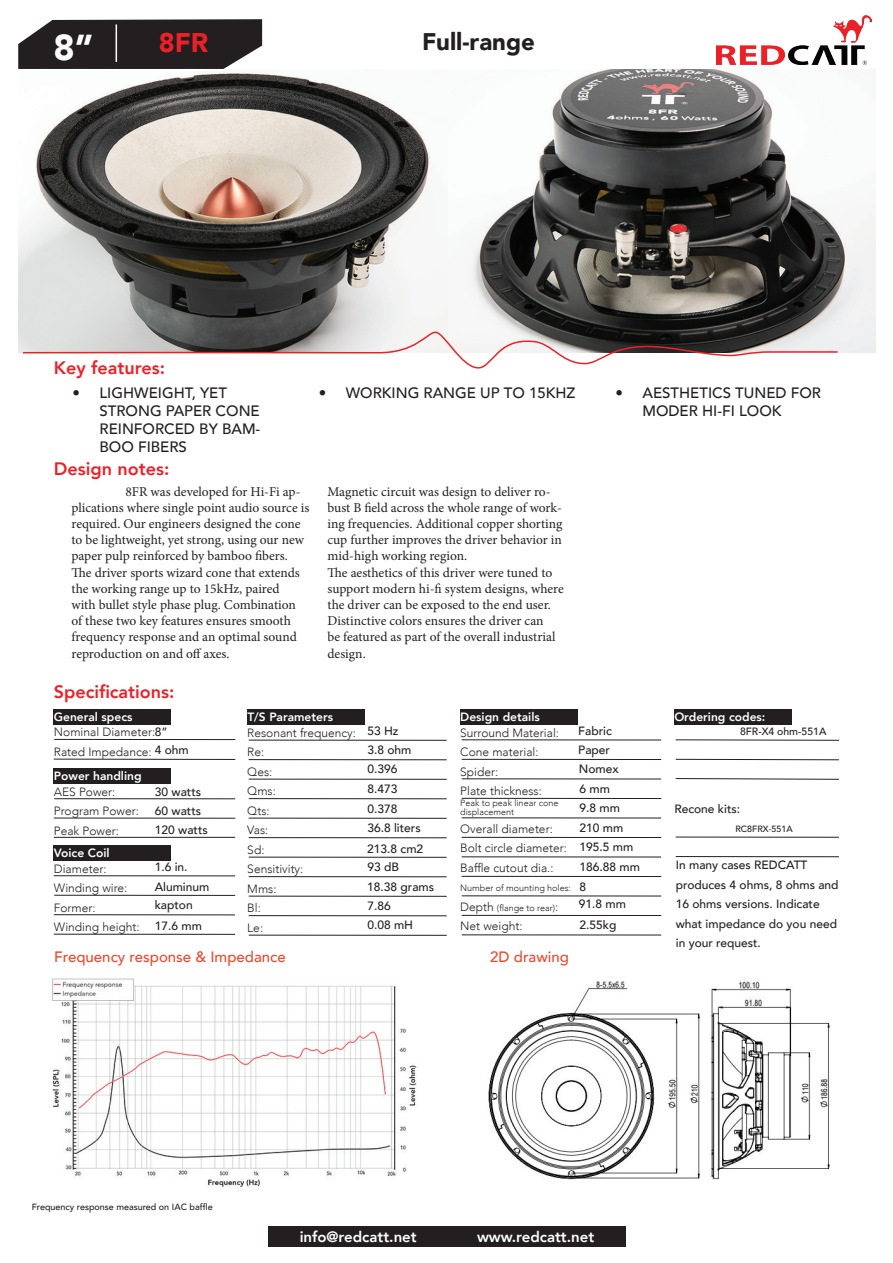
<style>
.page{position:relative;width:893px;height:1263px;background:#fff}
.page>*{position:absolute;margin:0;border:0;box-sizing:border-box;transform-origin:0 0}
.t1{font:900 36px "Avenir";color:#fff}
.t2{font:900 27px "Avenir";color:#ec2128}
.t3{font:900 24px "Avenir";color:#231f20}
.t4{font:800 18px "Avenir";color:#ec2128}
.t5{font:500 15px/18px "Avenir";color:#231f20}
.t6{font:500 15px "Avenir";color:#ef482f}
.t7{font:800 15px "Avenir";color:#fff}
.t8{font:13.5px/16.2px "Minion Pro";color:#231f20}
.t9{font:500 12px/19.5px "Avenir";color:#231f20}
.t10{font:300 12px/19.5px "Avenir";color:#231f20}
.t11{font:800 12px "Avenir";color:#fff}
.t12{font:500 10.5px "Avenir";color:#231f20}
.t13{font:300 9px/9px "Avenir";color:#231f20}
.t14{font:500 9px "Avenir";color:#231f20}
.s1{font-weight:500}
.s2{font-size:12px}
</style>
<div class="page">
<svg style="left:18px;top:19px;width:244px;height:50px"></svg>
<img style="left:717px;top:16px;width:155px;height:48px">
<hr style="left:116px;top:24px;width:1px;height:38px;background:#fff">
<div style="left:268px;top:1226px;width:180px;height:21px;background:#231f20"></div>
<div style="left:446px;top:1226px;width:180px;height:21px;background:#231f20"></div>
<div style="left:54px;top:709px;width:117px;height:16px;background:#231f20"></div>
<div style="left:54px;top:768px;width:117px;height:15px;background:#231f20"></div>
<div style="left:247px;top:709px;width:118px;height:16px;background:#231f20"></div>
<div style="left:460px;top:709px;width:117px;height:16px;background:#231f20"></div>
<div style="left:674px;top:709px;width:117px;height:16px;background:#231f20"></div>
<hr style="left:54px;top:739px;width:181px;height:1px;background:#231f20">
<hr style="left:54px;top:759px;width:181px;height:1px;background:#231f20">
<hr style="left:54px;top:798px;width:181px;height:1px;background:#231f20">
<hr style="left:249px;top:740px;width:198px;height:1px;background:#231f20">
<hr style="left:462px;top:739px;width:199px;height:1px;background:#231f20">
<svg style="left:675px;top:739px;width:164px;height:2px"></svg>
<hr style="left:249px;top:779px;width:198px;height:1px;background:#231f20">
<hr style="left:462px;top:778px;width:199px;height:1px;background:#231f20">
<svg style="left:675px;top:778px;width:164px;height:2px"></svg>
<hr style="left:249px;top:818px;width:198px;height:1px;background:#231f20">
<hr style="left:462px;top:817px;width:199px;height:1px;background:#231f20">
<hr style="left:249px;top:857px;width:198px;height:1px;background:#231f20">
<hr style="left:462px;top:856px;width:199px;height:1px;background:#231f20">
<hr style="left:676px;top:856px;width:163px;height:1px;background:#231f20">
<hr style="left:249px;top:896px;width:198px;height:1px;background:#231f20">
<hr style="left:462px;top:895px;width:199px;height:1px;background:#231f20">
<hr style="left:54px;top:818px;width:181px;height:1px;background:#231f20">
<hr style="left:249px;top:759px;width:198px;height:1px;background:#231f20">
<hr style="left:462px;top:759px;width:199px;height:1px;background:#231f20">
<svg style="left:675px;top:759px;width:164px;height:1px"></svg>
<hr style="left:249px;top:798px;width:198px;height:1px;background:#231f20">
<hr style="left:462px;top:798px;width:199px;height:1px;background:#231f20">
<hr style="left:249px;top:837px;width:198px;height:1px;background:#231f20">
<hr style="left:462px;top:837px;width:199px;height:1px;background:#231f20">
<hr style="left:676px;top:837px;width:163px;height:1px;background:#231f20">
<hr style="left:249px;top:876px;width:198px;height:1px;background:#231f20">
<hr style="left:462px;top:876px;width:199px;height:1px;background:#231f20">
<hr style="left:249px;top:915px;width:198px;height:1px;background:#231f20">
<hr style="left:462px;top:915px;width:199px;height:1px;background:#231f20">
<hr style="left:54px;top:837px;width:181px;height:1px;background:#231f20">
<hr style="left:249px;top:935px;width:198px;height:1px;background:#231f20">
<hr style="left:462px;top:934px;width:199px;height:1px;background:#231f20">
<div style="left:54px;top:845px;width:117px;height:15px;background:#231f20"></div>
<hr style="left:54px;top:875px;width:181px;height:1px;background:#231f20">
<hr style="left:54px;top:895px;width:181px;height:1px;background:#231f20">
<hr style="left:54px;top:914px;width:181px;height:1px;background:#231f20">
<hr style="left:54px;top:934px;width:181px;height:1px;background:#231f20">
<img style="left:19px;top:69px;width:857px;height:284px">
<img style="left:52px;top:978px;width:365px;height:209px">
<img style="left:488px;top:976px;width:342px;height:204px">
<svg style="left:21px;top:331px;width:818px;height:38px"></svg>
<h1 class="t1" style="left:53px;top:17px;width:42px">8”</h1>
<h2 class="t2" style="left:159px;top:19px;width:51px">8FR</h2>
<h3 class="t3" style="left:422px;top:21px;width:114px">Full-range</h3>
<h3 class="t4" style="left:54px;top:354px;width:113px">Key features:</h3>
<p class="t5" style="left:100px;top:382px;width:162px;text-indent:-27px">• LIGHWEIGHT, YET<br>STRONG PAPER CONE<br>REINFORCED BY BAM-<br>BOO FIBERS</p>
<p class="t5" style="left:319px;top:382px;width:258px">• WORKING RANGE UP TO 15KHZ</p>
<p class="t5" style="left:642px;top:383px;width:180px;text-indent:-27px">• AESTHETICS TUNED FOR<br>MODER HI-FI LOOK</p>
<h3 class="t4" style="left:54px;top:455px;width:117px">Design notes:</h3>
<p class="t8" style="left:71px;top:483px;width:239px;text-indent:54px">8FR was developed for Hi-Fi ap&shy;plications where single point audio source is required. Our engineers designed the cone to be lightweight, yet strong, using our new paper pulp reinforced by bamboo fibers.<br>The driver sports wizard cone that extends the working range up to 15kHz, paired<br>with bullet style phase plug. Combination of these two key features ensures smooth frequency response and an optimal sound reproduction on and off axes.</p>
<p class="t8" style="left:327px;top:483px;width:238px">Magnetic circuit was design to deliver ro&shy;bust B field across the whole range of work&shy;ing frequencies. Additional copper shorting cup further improves the driver behavior in mid-high working region.<br>The aesthetics of this driver were tuned to support modern hi-fi system designs, where the driver can be exposed to the end user.<br>Distinctive colors ensures the driver can<br>be featured as part of the overall industrial design.</p>
<h3 class="t4" style="left:54px;top:678px;width:122px">Specifications:</h3>
<p class="t11" style="left:54px;top:708px;width:80px">General specs</p>
<p class="t11" style="left:247px;top:708px;width:87px">T/S Parameters</p>
<p class="t11" style="left:460px;top:707px;width:81px">Design details</p>
<p class="t11" style="left:674px;top:707px;width:93px">Ordering codes:</p>
<p class="t9" style="left:367px;top:721px;width:46px;line-height:18.3px">53 Hz<br>3.8 ohm</p>
<p class="t9" style="left:367px;top:758px;width:58px">0.396<br>8.473<br>0.378<br>36.8 liters<br>213.8 cm2</p>
<p class="t9" style="left:367px;top:856px;width:68px;line-height:20px">93 dB<br>18.38 grams</p>
<p class="t9" style="left:367px;top:895px;width:47px;line-height:20px">7.86<br>0.08 mH</p>
<p class="t10" style="left:54px;top:722px;width:115px">Nominal Diameter:<span class="s1">8”<br></span>Rated Impedance:</p>
<p class="t10" style="left:54px;top:782px;width:86px">AES Power:<br>Program Power:<br>Peak Power:</p>
<p class="t10" style="left:247px;top:723px;width:110px">Resonant frequency:<br>Re:<br>Qes:<br>Qms:<br>Qts:<br>Vas:<br>Sd:<br>Sensitivity:<br>Mms:<br>Bl:<br>Le:</p>
<p class="t10" style="left:460px;top:723px;width:100px">Surround Material:<br>Cone material:<br>Spider:<br>Plate thickness:</p>
<p class="t9" style="left:155px;top:739px;width:36px">4 ohm</p>
<p class="t9" style="left:155px;top:782px;width:54px;line-height:19px">30 watts<br>60 watts<br>120 watts</p>
<p class="t9" style="left:155px;top:856px;width:56px;line-height:20.1px">1.6 in.<br>Aluminum</p>
<p class="t9" style="left:155px;top:894px;width:49px;line-height:20.2px">kapton<br>17.6 mm</p>
<p class="t11" style="left:54px;top:766px;width:89px">Power handling</p>
<p class="t13" style="left:460px;top:798px;width:100px">Peak to peak linear cone displacement</p>
<p class="t10" style="left:460px;top:819px;width:108px">Overall diameter:<br>Bolt circle diameter:<br>Baffle cutout dia.:</p>
<p class="t13" style="left:460px;top:878px;width:112px;line-height:19.5px">Number of mounting holes:<br><span class="s2">Depth</span> (flange to rear)<span class="s2">:</span></p>
<p class="t10" style="left:460px;top:916px;width:64px">Net weight:</p>
<p class="t11" style="left:54px;top:843px;width:57px">Voice Coil</p>
<p class="t10" style="left:54px;top:859px;width:87px">Diameter:<br>Winding wire:<br>Former:<br>Winding height:</p>
<p class="t6" style="left:54px;top:943px;width:233px">Frequency response &amp; Impedance</p>
<p class="t6" style="left:490px;top:943px;width:80px">2D drawing</p>
<p class="t9" style="left:578px;top:721px;width:63px">Fabric<br>Paper<br>Nomex<br>6 mm<br>9.8 mm<br>210 mm<br>195.5 mm<br>186.88 mm<br>8</p>
<p class="t9" style="left:579px;top:893px;width:49px;line-height:21px">91.8 mm<br>2.55kg</p>
<p class="t12" style="left:740px;top:722px;width:88px">8FR-X4 ohm-551A</p>
<p class="t9" style="left:674px;top:799px;width:67px">Recone kits:</p>
<p class="t14" style="left:735px;top:821px;width:59px;rotate:-1deg">RC8FRX-551A</p>
<p class="t9" style="left:676px;top:855px;width:164px">In many cases REDCATT produces 4 ohms, 8 ohms and<br>16 ohms versions. Indicate what impedance do you need in your request.</p>
<p class="t14" style="left:32px;top:1199px;width:182px">Frequency response measured on IAC baffle</p>
<p class="t7" style="left:300px;top:1225px;width:119px">info@redcatt.net</p>
<p class="t7" style="left:477px;top:1225px;width:119px">www.redcatt.net</p>
</div>
